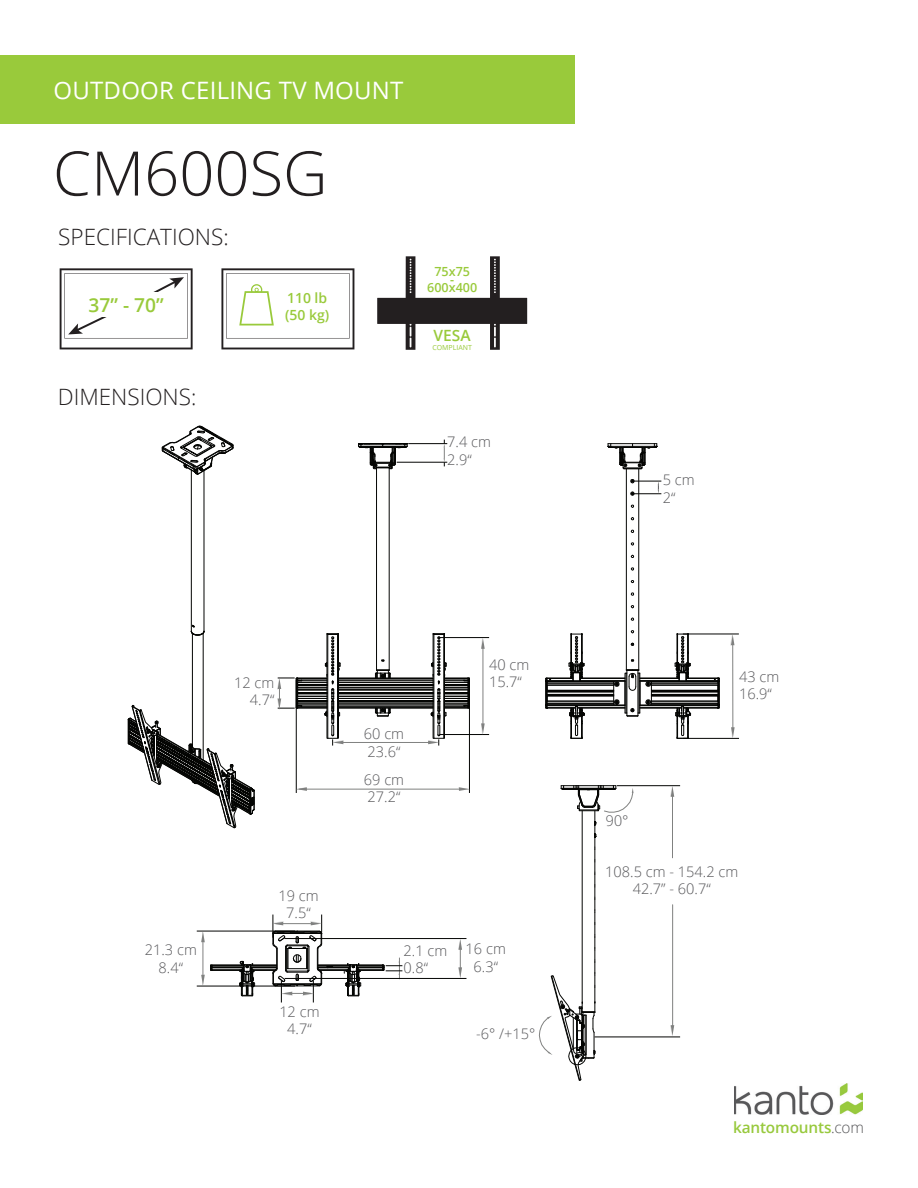
<style>
.page{position:relative;width:918px;height:1188px;background:#fff}
.page>*{position:absolute;margin:0;border:0;box-sizing:border-box;transform-origin:0 0}
.t1{font:300 61.5px "Open Sans";color:#231f20}
.t2{font:24px "Open Sans";letter-spacing:.01em;color:#fff}
.t3{font:300 22.5px "Open Sans";color:#231f20}
.t4{font:600 19.2px "Open Sans";color:#99ca3b}
.t5{font:600 15.45px "Open Sans";color:#99ca3b}
.t6{font:600 15.3px "Open Sans";letter-spacing:-.01em;color:#98c93d}
.t7{font:300 14.55px/17.5px "Open Sans";color:#58585b}
.t8{font:600 13.95px/16.8px "Open Sans";color:#99ca3b}
.t9{font:600 12.6px "Open Sans";color:#99ca3b}
.t10{font:7.05px "Open Sans";color:#99ca3b}
.s1{font-weight:300;color:#58585a}
</style>
<div class="page">
<div style="left:0;top:56px;width:575px;height:68px;background:#99ca3b"></div>
<img style="left:734px;top:1083px;width:128px;height:32px">
<svg style="left:60px;top:268px;width:133px;height:81px"></svg>
<svg style="left:221px;top:268px;width:133px;height:81px"></svg>
<svg style="left:377px;top:256px;width:150px;height:94px"></svg>
<svg style="left:127px;top:425px;width:128px;height:404px"></svg>
<hr style="left:617px;top:785px;width:63px;height:1px;background:#040503">
<hr style="left:595px;top:1037px;width:85px;height:1px;background:#040503">
<hr style="left:672px;top:905px;width:1px;height:123px;background:#808180">
<hr style="left:672px;top:789px;width:1px;height:69px;background:#808180">
<svg style="left:671px;top:786px;width:3px;height:11px"></svg>
<svg style="left:671px;top:1025px;width:3px;height:11px"></svg>
<hr style="left:389px;top:469px;width:1px;height:201px;background:#040503">
<hr style="left:376px;top:469px;width:1px;height:201px;background:#040503">
<svg style="left:358px;top:443px;width:50px;height:26px"></svg>
<hr style="left:469px;top:680px;width:1px;height:113px;background:#040503">
<hr style="left:296px;top:680px;width:1px;height:113px;background:#040503">
<hr style="left:440px;top:734px;width:49px;height:1px;background:#040503">
<hr style="left:440px;top:637px;width:49px;height:1px;background:#040503">
<hr style="left:300px;top:789px;width:163px;height:1px;background:#808180">
<svg style="left:459px;top:787px;width:11px;height:4px"></svg>
<svg style="left:296px;top:787px;width:11px;height:4px"></svg>
<hr style="left:483px;top:647px;width:1px;height:79px;background:#808180">
<svg style="left:481px;top:638px;width:4px;height:11px"></svg>
<svg style="left:481px;top:723px;width:4px;height:11px"></svg>
<hr style="left:408px;top:443px;width:39px;height:1px;background:#040503">
<hr style="left:397px;top:462px;width:50px;height:1px;background:#040503">
<svg style="left:444px;top:440px;width:1px;height:26px"></svg>
<svg style="left:278px;top:633px;width:192px;height:113px"></svg>
<hr style="left:197px;top:931px;width:98px;height:1px;background:#040503">
<hr style="left:197px;top:986px;width:98px;height:1px;background:#040503">
<svg style="left:201px;top:915px;width:201px;height:88px"></svg>
<hr style="left:285px;top:978px;width:181px;height:1px;background:#040503">
<hr style="left:285px;top:938px;width:181px;height:1px;background:#040503">
<svg style="left:459px;top:939px;width:3px;height:39px"></svg>
<hr style="left:638px;top:469px;width:1px;height:201px;background:#040503">
<hr style="left:626px;top:469px;width:1px;height:201px;background:#040503">
<svg style="left:630px;top:592px;width:4px;height:4px"></svg>
<svg style="left:630px;top:605px;width:4px;height:4px"></svg>
<svg style="left:630px;top:617px;width:4px;height:4px"></svg>
<svg style="left:630px;top:504px;width:4px;height:4px"></svg>
<svg style="left:630px;top:542px;width:4px;height:4px"></svg>
<svg style="left:630px;top:567px;width:4px;height:4px"></svg>
<svg style="left:608px;top:443px;width:50px;height:26px"></svg>
<svg style="left:630px;top:479px;width:31px;height:17px"></svg>
<svg style="left:545px;top:630px;width:175px;height:109px"></svg>
<hr style="left:683px;top:738px;width:56px;height:1px;background:#040503">
<hr style="left:683px;top:634px;width:56px;height:1px;background:#040503">
<svg style="left:731px;top:635px;width:3px;height:10px"></svg>
<svg style="left:731px;top:727px;width:4px;height:11px"></svg>
<hr style="left:732px;top:643px;width:1px;height:87px;background:#808180">
<svg style="left:539px;top:785px;width:95px;height:296px"></svg>
<h2 class="t2" style="left:53px;top:74px;width:352px">OUTDOOR CEILING TV MOUNT</h2>
<h1 class="t1" style="left:53px;top:131px;width:276px">CM600SG</h1>
<h3 class="t3" style="left:58px;top:222px;width:172px">SPECIFICATIONS:</h3>
<h3 class="t4" style="left:89px;top:292px;width:77px">37” - 70”</h3>
<p class="t8" style="left:285px;top:289px;width:46px">110 lb (50 kg)</p>
<h3 class="t3" style="left:58px;top:382px;width:140px">DIMENSIONS:</h3>
<p class="t9" style="left:434px;top:263px;width:37px">75x75</p>
<p class="t9" style="left:450px;top:270px;width:6px">-</p>
<p class="t9" style="left:427px;top:278px;width:52px">600x400</p>
<p class="t5" style="left:434px;top:325px;width:39px">VESA</p>
<p class="t10" style="left:432px;top:342px;width:41px">COMPLIANT</p>
<p class="t7" style="left:447px;top:433px;width:45px">7.4 cm<br>2.9“</p>
<p class="t7" style="left:234px;top:673px;width:42px;text-align:right">12 cm<br>4.7“</p>
<p class="t7" style="left:278px;top:886px;width:42px;text-align:center">19 cm<br>7.5“</p>
<p class="t7" style="left:364px;top:725px;width:42px">60 cm<br>23.6“</p>
<p class="t7" style="left:364px;top:770px;width:42px">69 cm<br>27.2“</p>
<p class="t7" style="left:489px;top:655px;width:42px">40 cm<br>15.7“</p>
<p class="t7" style="left:145px;top:941px;width:54px;text-align:center">21.3 cm<br>8.4“</p>
<p class="t7" style="left:404px;top:941px;width:45px">2.1 cm<br>0.8“</p>
<p class="t7" style="left:279px;top:1002px;width:42px;text-align:center">12 cm<br>4.7“</p>
<p class="t7" style="left:466px;top:940px;width:42px;text-align:center">16 cm<br>6.3“</p>
<p class="t7" style="left:476px;top:1025px;width:61px">-6° /+15°</p>
<p class="t7" style="left:663px;top:471px;width:33px">5 cm<br>2“</p>
<p class="t7" style="left:739px;top:667px;width:42px">43 cm<br>16.9“</p>
<p class="t7" style="left:605px;top:862px;width:135px;text-align:center">108.5 cm - 154.2 cm<br>42.7” - 60.7“</p>
<p class="t6" style="left:733px;top:1117px;width:132px">kantomounts<span class="s1">.com</span></p>
</div>
